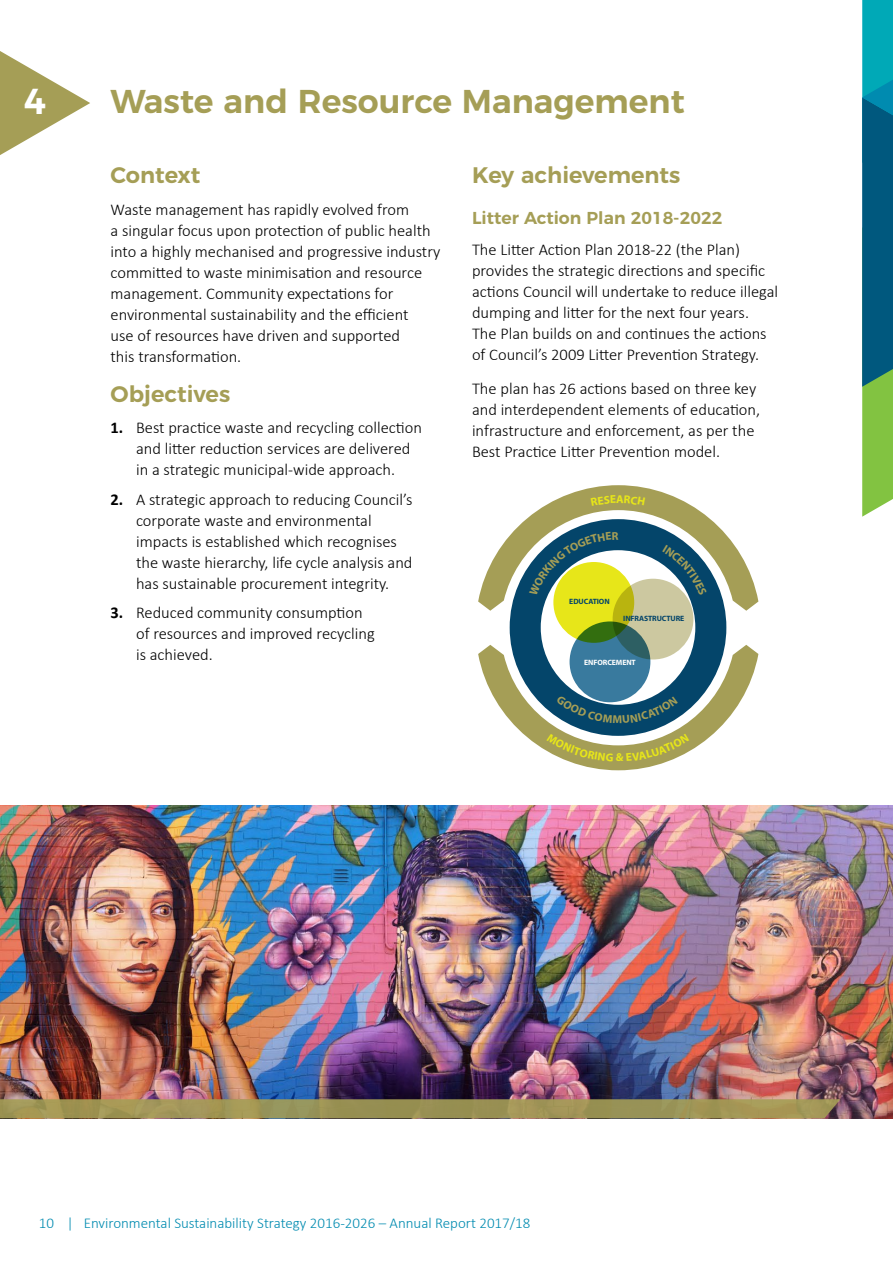
<style>
.page{position:relative;width:893px;height:1263px;background:#fff}
.page>*{position:absolute;margin:0;border:0;box-sizing:border-box;transform-origin:0 0}
.t1{font:600 36px "Montserrat";color:#fff}
.t2{font:600 33px "Montserrat";color:#a59e56}
.t3{font:600 22.5px "Montserrat";color:#a59e56}
.t4{font:600 17.25px "Montserrat";color:#a59e56}
.t5{font:300 16.5px/21px "Calibri";color:#000}
.t6{font:300 15px "Calibri";color:#008bb0}
.t7{font:700 7.65px "Myriad Pro";letter-spacing:-.01em;color:#04456a}
.t8{font:700 7.65px "Myriad Pro";letter-spacing:-.01em;color:#fff}
.s1{font-weight:700}
</style>
<div class="page">
<svg style="left:862px;top:0;width:31px;height:517px;background:#26867d"></svg>
<svg style="left:0;top:51px;width:90px;height:104px"></svg>
<img style="left:0;top:805px;width:893px;height:313px">
<svg style="left:0;top:1099px;width:840px;height:19px;background:#9d9255"></svg>
<svg style="left:510px;top:611px;width:216px;height:34px;fill:#04456a"></svg>
<div style="left:613px;top:579px;width:80px;height:80px;background:#ccc8a0;border-radius:50%"></div>
<svg style="left:570px;top:621px;width:80px;height:81px"></svg>
<svg style="left:553px;top:562px;width:81px;height:81px;background:#9fb316"></svg>
<svg style="left:478px;top:645px;width:280px;height:125px"></svg>
<svg style="left:478px;top:485px;width:280px;height:126px"></svg>
<h1 class="t1" style="left:24px;top:72px;width:24px">4</h1>
<h2 class="t2" style="left:111px;top:74px;width:576px">Waste and Resource Management</h2>
<h3 class="t3" style="left:111px;top:157px;width:91px">Context</h3>
<p class="t5" style="left:111px;top:199px;width:331px">Waste management has rapidly evolved from<br>a singular focus upon protection of public health into a highly mechanised and progressive industry committed to waste minimisation and resource management. Community expectations for environmental sustainability and the efficient<br>use of resources have driven and supported<br>this transformation.</p>
<h3 class="t3" style="left:111px;top:375px;width:121px">Objectives</h3>
<p class="t5" style="left:136px;top:417px;width:287px;text-indent:-26px"><span class="s1">1.</span> Best practice waste and recycling collection and litter reduction services are delivered in a strategic municipal-wide approach.</p>
<p class="t5" style="left:136px;top:489px;width:278px;text-indent:-26px"><span class="s1">2.</span> A strategic approach to reducing Council’s corporate waste and environmental impacts is established which recognises the waste hierarchy, life cycle analysis and has sustainable procurement integrity.</p>
<p class="t5" style="left:136px;top:602px;width:240px;text-indent:-26px"><span class="s1">3.</span> Reduced community consumption of resources and improved recycling is achieved.</p>
<h3 class="t3" style="left:472px;top:157px;width:210px">Key achievements</h3>
<p class="t4" style="left:472px;top:203px;width:252px">Litter Action Plan 2018-2022</p>
<p class="t5" style="left:472px;top:239px;width:308px">The Litter Action Plan 2018-22 (the Plan) provides the strategic directions and specific actions Council will undertake to reduce illegal dumping and litter for the next four years.<br>The Plan builds on and continues the actions of Council’s 2009 Litter Prevention Strategy.</p>
<p class="t5" style="left:472px;top:378px;width:290px">The plan has 26 actions based on three key and interdependent elements of education, infrastructure and enforcement, as per the Best Practice Litter Prevention model.</p>
<p class="t7" style="left:569px;top:596px;width:42px">EDUCATION</p>
<p class="t7" style="left:623px;top:613px;width:63px">INFRASTRUCTURE</p>
<p class="t8" style="left:584px;top:658px;width:53px">ENFORCEMENT</p>
<p class="t6" style="left:39px;top:1213px;width:493px">10 | Environmental Sustainability Strategy 2016-2026 – Annual Report 2017/18</p>
</div>
